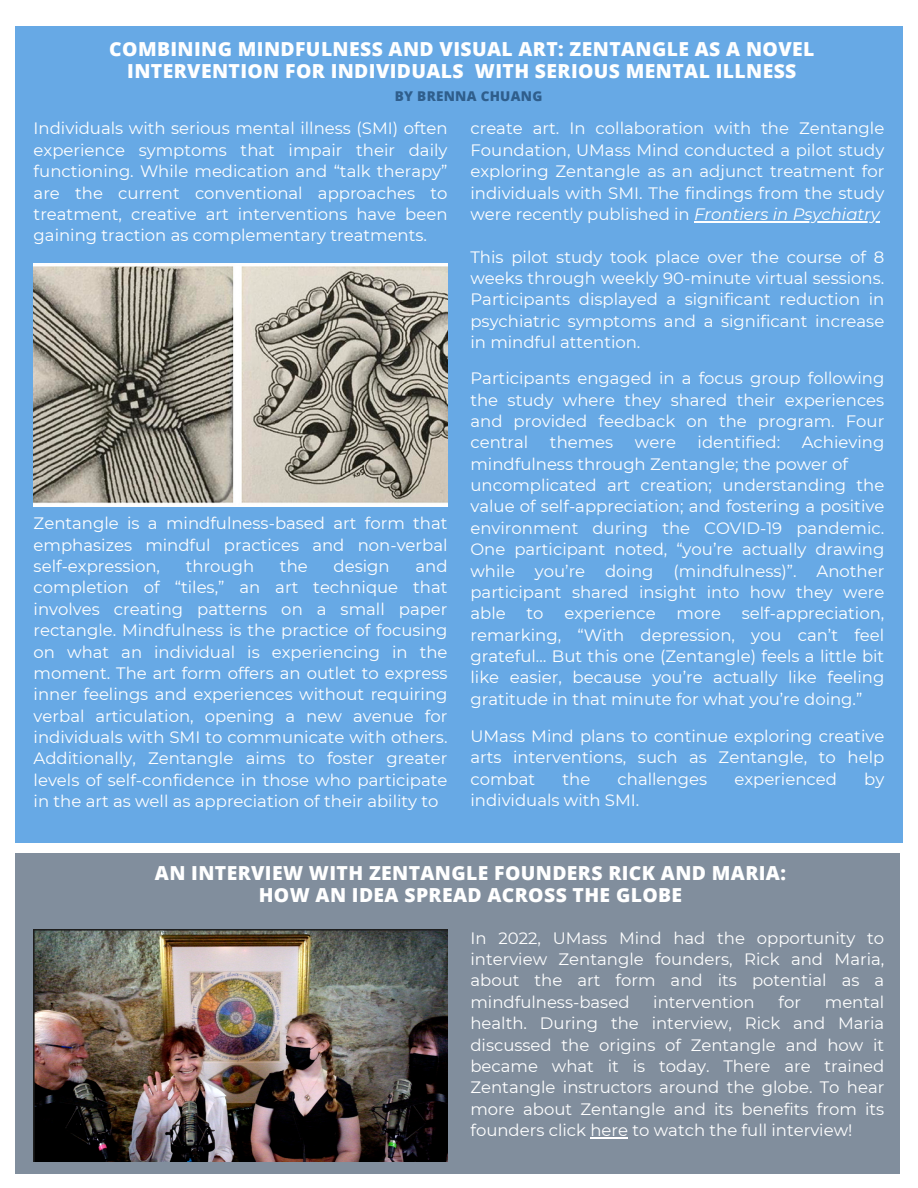
<style>
.page{position:relative;width:918px;height:1188px;background:#fff}
.page>*{position:absolute;margin:0;border:0;box-sizing:border-box;transform-origin:0 0}
.t1{font:800 19.35px/22.5px "Open Sans";letter-spacing:.02em;color:#fff;text-align:center}
.t2{font:16.5px/21.3px "Montserrat";color:#fff;text-align:justify}
.t3{font:800 13.5px "Open Sans";letter-spacing:.02em;color:#2f5e8c}
.s1{font-style:italic}
</style>
<div class="page">
<div style="left:15px;top:26px;width:888px;height:817px;background:#67a9e5"></div>
<img style="left:34px;top:263px;width:414px;height:243px">
<div style="left:15px;top:853px;width:884px;height:320px;background:#818e9d"></div>
<img style="left:34px;top:929px;width:414px;height:233px">
<hr style="left:694px;top:221px;width:186px;height:1px;background:#fff">
<hr style="left:590px;top:1137px;width:38px;height:1px;background:#fff">
<p class="t1" style="left:109px;top:37px;width:707px">COMBINING MINDFULNESS AND VISUAL ART: ZENTANGLE AS A NOVEL<br>INTERVENTION FOR INDIVIDUALS WITH SERIOUS MENTAL ILLNESS</p>
<h2 class="t3" style="left:395px;top:86px;width:149px">BY BRENNA CHUANG</h2>
<h2 class="t2" style="left:470px;top:118px;width:415px">create art. In collaboration with the Zentangle Foundation, UMass Mind conducted a pilot study exploring Zentangle as an adjunct treatment for individuals with SMI. The findings from the study were recently published in <span class="s1">Frontiers in Psychiatry</span></h2>
<h2 class="t2" style="left:470px;top:246px;width:415px">This pilot study took place over the course of 8 weeks through weekly 90-minute virtual sessions.<br>Participants displayed a significant reduction in psychiatric symptoms and a significant increase in mindful attention.</h2>
<h2 class="t2" style="left:470px;top:368px;width:415px">Participants engaged in a focus group following the study where they shared their experiences and provided feedback on the program. Four central</h2>
<h1 class="t2" style="left:34px;top:118px;width:415px">Individuals with serious mental illness (SMI) often experience symptoms that impair their daily functioning. While medication and “talk therapy” are the current conventional approaches to treatment, creative art interventions have been gaining traction as complementary treatments.</h1>
<h2 class="t2" style="left:550px;top:432px;width:65px">themes</h2>
<h2 class="t2" style="left:635px;top:432px;width:43px">were</h2>
<h2 class="t2" style="left:698px;top:432px;width:84px">identified:</h2>
<h2 class="t2" style="left:470px;top:432px;width:415px;text-indent:331px">Achieving mindfulness through Zentangle; the power of</h2>
<h1 class="t2" style="left:470px;top:475px;width:415px">uncomplicated art creation; understanding the value of self-appreciation; and fostering a positive environment during the COVID-19 pandemic.<br>One participant noted, “you’re actually drawing while you’re doing (mindfulness)”. Another participant shared insight into how they were able</h1>
<p class="t2" style="left:34px;top:513px;width:415px">Zentangle is a mindfulness-based art form that emphasizes mindful practices and non-verbal self-expression,</p>
<p class="t2" style="left:34px;top:556px;width:415px;text-indent:382px">and completion of “tiles,” an art technique that involves creating patterns on a small paper rectangle. Mindfulness is the practice of focusing on what an individual is experiencing in the moment. The art form offers an outlet to express inner feelings and experiences without requiring verbal articulation, opening a new avenue for individuals with SMI to communicate with others.<br>Additionally, Zentangle aims to foster greater levels of self-confidence in those who participate in the art as well as appreciation of their ability to</p>
<p class="t2" style="left:186px;top:556px;width:70px">through</p>
<p class="t2" style="left:280px;top:556px;width:29px">the</p>
<p class="t2" style="left:334px;top:556px;width:58px">design</p>
<h1 class="t2" style="left:470px;top:603px;width:415px;text-indent:271px">self-appreciation, remarking, “With depression, you can’t feel grateful… But this one (Zentangle) feels a little bit like easier, because you’re actually like feeling gratitude in that minute for what you’re doing.”</h1>
<h1 class="t2" style="left:470px;top:725px;width:415px">UMass Mind plans to continue exploring creative arts interventions, such as Zentangle, to help combat</h1>
<h1 class="t2" style="left:527px;top:603px;width:19px">to</h1>
<h1 class="t2" style="left:564px;top:603px;width:93px">experience</h1>
<h1 class="t2" style="left:677px;top:603px;width:46px">more</h1>
<h1 class="t2" style="left:562px;top:768px;width:29px">the</h1>
<h1 class="t2" style="left:618px;top:768px;width:91px">challenges</h1>
<h1 class="t2" style="left:734px;top:768px;width:104px">experienced</h1>
<h1 class="t2" style="left:864px;top:768px;width:22px">by</h1>
<h1 class="t2" style="left:470px;top:790px;width:170px">individuals with SMI.</h1>
<h2 class="t1" style="left:155px;top:861px;width:633px">AN INTERVIEW WITH ZENTANGLE FOUNDERS RICK AND MARIA:<br>HOW AN IDEA SPREAD ACROSS THE GLOBE</h2>
<p class="t2" style="left:470px;top:927px;width:415px">In 2022, UMass Mind had the opportunity to interview Zentangle founders, Rick and Maria, about the art form and its potential as a mindfulness-based</p>
<p class="t2" style="left:653px;top:991px;width:103px">intervention</p>
<p class="t2" style="left:779px;top:991px;width:24px">for</p>
<p class="t2" style="left:470px;top:991px;width:415px;text-indent:354px">mental health. During the interview, Rick and Maria discussed the origins of Zentangle and how it became what it is today. There are trained Zentangle instructors around the globe. To hear more about Zentangle and its benefits from its founders click here to watch the full interview!</p>
</div>
